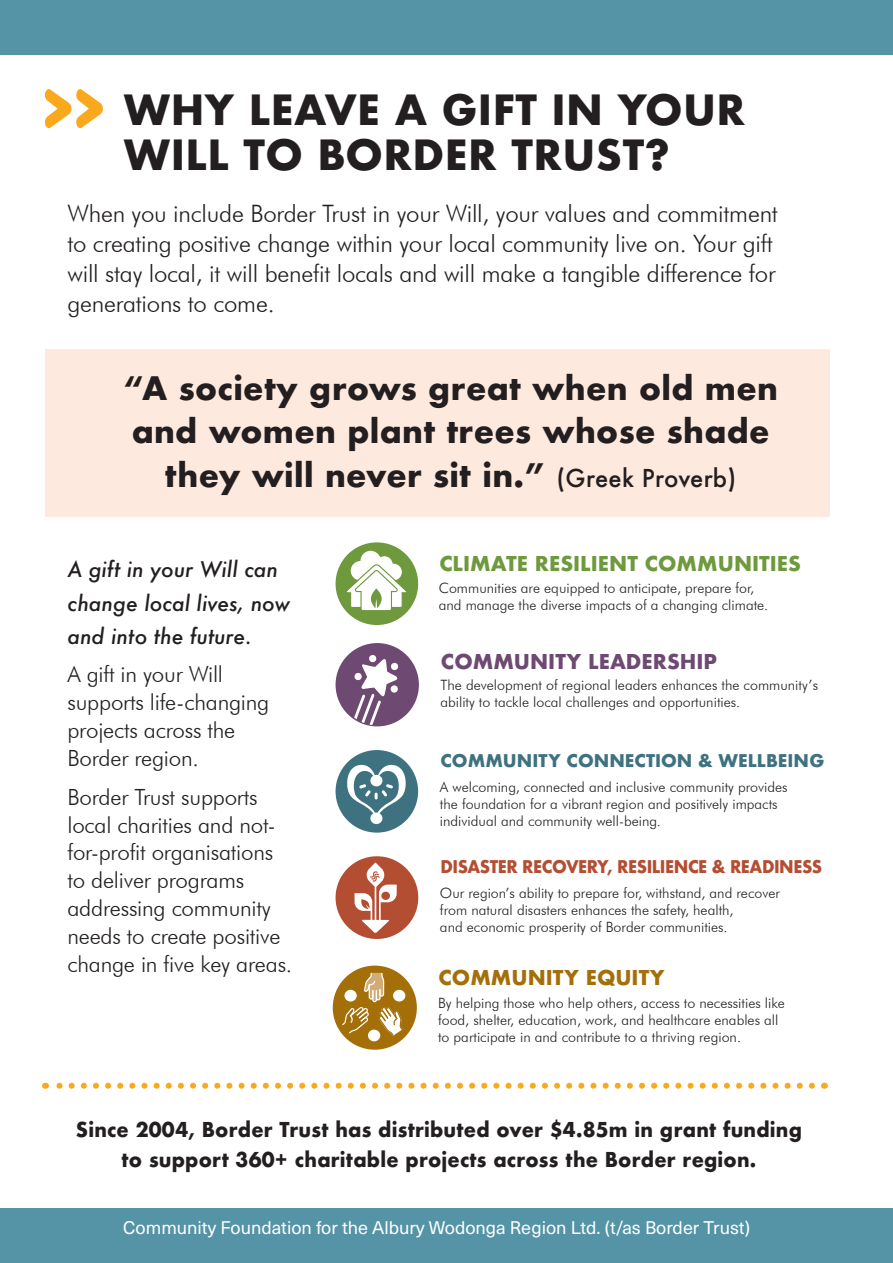
<style>
.page{position:relative;width:893px;height:1263px;background:#fff}
.page>*{position:absolute;margin:0;border:0;box-sizing:border-box;transform-origin:0 0}
.t1{font:700 40.5px/45.3px "Futura";letter-spacing:.01em;color:#231f20}
.t2{font:700 31.5px/43.5px "Futura";letter-spacing:.01em;color:#231f20;text-align:center}
.t3{font:300 24px/30px "Futura BT";letter-spacing:-.01em;color:#231f20}
.t4{font:300 22.35px/27.9px "Futura BT";letter-spacing:-.01em;color:#231f20}
.t5{font:italic 500 21px/33.5px "Futura";color:#231f20}
.t6{font:700 19.95px/30px "Futura";letter-spacing:.01em;color:#231f20;text-align:center;scale:.95 1}
.t7{font:700 19.95px "Futura";color:#6e993c}
.t8{font:700 19.95px "Futura";color:#6e4972}
.t9{font:700 19.95px "Futura";color:#a46f09}
.t10{font:18px "Neue Haas Unica";color:#fff}
.t11{font:700 17.1px "Futura";letter-spacing:-.03em;color:#b44e32;scale:.94 1}
.t12{font:700 17.1px "Futura";color:#3e7280}
.t13{font:300 14.25px/17.1px "Futura BT";color:#231f20}
.s1{font-weight:500;font-size:24px}
</style>
<div class="page">
<div style="left:0;top:0;width:893px;height:54px;background:#5494a6"></div>
<div style="left:0;top:1209px;width:893px;height:54px;background:#5494a6"></div>
<svg style="left:45px;top:89px;width:58px;height:39px"></svg>
<div style="left:336px;top:542px;width:82px;height:83px;background:#6e993c;border-radius:50%"></div>
<svg style="left:345px;top:551px;width:63px;height:60px"></svg>
<div style="left:336px;top:750px;width:82px;height:83px;background:#3e7280;border-radius:50%"></div>
<div style="left:370px;top:812px;width:12px;height:12px;background:#fff;border-radius:50%"></div>
<svg style="left:347px;top:765px;width:59px;height:54px"></svg>
<div style="left:336px;top:856px;width:82px;height:83px;background:#b44e32;border-radius:50%"></div>
<svg style="left:355px;top:862px;width:42px;height:71px"></svg>
<div style="left:333px;top:965px;width:84px;height:85px;background:#a46f09;border-radius:50%"></div>
<div style="left:368px;top:1029px;width:12px;height:12px;background:#fff;border-radius:50%"></div>
<div style="left:393px;top:990px;width:12px;height:11px;background:#fff;border-radius:50%"></div>
<svg style="left:342px;top:973px;width:60px;height:63px"></svg>
<div style="left:336px;top:643px;width:83px;height:83px;background:#6e4972;border-radius:50%"></div>
<svg style="left:353px;top:655px;width:46px;height:70px"></svg>
<div style="left:45px;top:349px;width:785px;height:168px;background:#fee9de"></div>
<svg style="left:45px;top:1083px;width:767px;height:6px"></svg>
<p class="t1" style="left:124px;top:87px;width:623px">WHY LEAVE A GIFT IN YOUR<br>WILL TO BORDER TRUST?</p>
<p class="t3" style="left:67px;top:199px;width:712px">When you include Border Trust in your Will, your values and commitment to creating positive change within your local community live on. Your gift will stay local, it will benefit locals and will make a tangible difference for generations to come.</p>
<p class="t2" style="left:123px;top:366px;width:656px">“A society grows great when old men and women plant trees whose shade they will never sit in.” <span class="s1">(Greek Proverb)</span></p>
<p class="t5" style="left:67px;top:552px;width:224px">A gift in your Will can change local lives, now and into the future.</p>
<p class="t4" style="left:67px;top:660px;width:203px">A gift in your Will supports life-changing projects across the<br>Border region.</p>
<p class="t4" style="left:67px;top:782px;width:226px">Border Trust supports local charities and not&shy;for-profit organisations to deliver programs addressing community needs to create positive change in five key areas.</p>
<p class="t7" style="left:439px;top:549px;width:363px">CLIMATE RESILIENT COMMUNITIES</p>
<p class="t13" style="left:439px;top:579px;width:317px">Communities are equipped to anticipate, prepare for,</p>
<p class="t13" style="left:439px;top:596px;width:331px">and manage the diverse impacts of a changing climate.</p>
<p class="t8" style="left:441px;top:647px;width:278px">COMMUNITY LEADERSHIP</p>
<p class="t13" style="left:440px;top:676px;width:379px">The development of regional leaders enhances the community’s ability to tackle local challenges and opportunities.</p>
<p class="t12" style="left:440px;top:748px;width:385px">COMMUNITY CONNECTION &amp; WELLBEING</p>
<p class="t13" style="left:440px;top:778px;width:349px">A welcoming, connected and inclusive community provides</p>
<p class="t13" style="left:440px;top:795px;width:339px">the foundation for a vibrant region and positively impacts individual and community well-being.</p>
<p class="t11" style="left:440px;top:854px;width:408px">DISASTER RECOVERY, RESILIENCE &amp; READINESS</p>
<p class="t13" style="left:440px;top:884px;width:342px">Our region’s ability to prepare for, withstand, and recover</p>
<p class="t13" style="left:440px;top:902px;width:295px">from natural disasters enhances the safety, health,</p>
<p class="t13" style="left:440px;top:919px;width:289px">and economic prosperity of Border communities.</p>
<p class="t9" style="left:438px;top:963px;width:228px">COMMUNITY EQUITY</p>
<p class="t13" style="left:438px;top:994px;width:348px">By helping those who help others, access to necessities like</p>
<p class="t13" style="left:438px;top:1011px;width:342px">food, shelter, education, work, and healthcare enables all</p>
<p class="t13" style="left:438px;top:1028px;width:304px">to participate in and contribute to a thriving region.</p>
<p class="t6" style="left:76px;top:1114px;width:766px">Since 2004, Border Trust has distributed over $4.85m in grant funding to support 360+ charitable projects across the Border region.</p>
<p class="t10" style="left:123px;top:1214px;width:628px">Community Foundation for the Albury Wodonga Region Ltd. (t/as Border Trust)</p>
</div>
